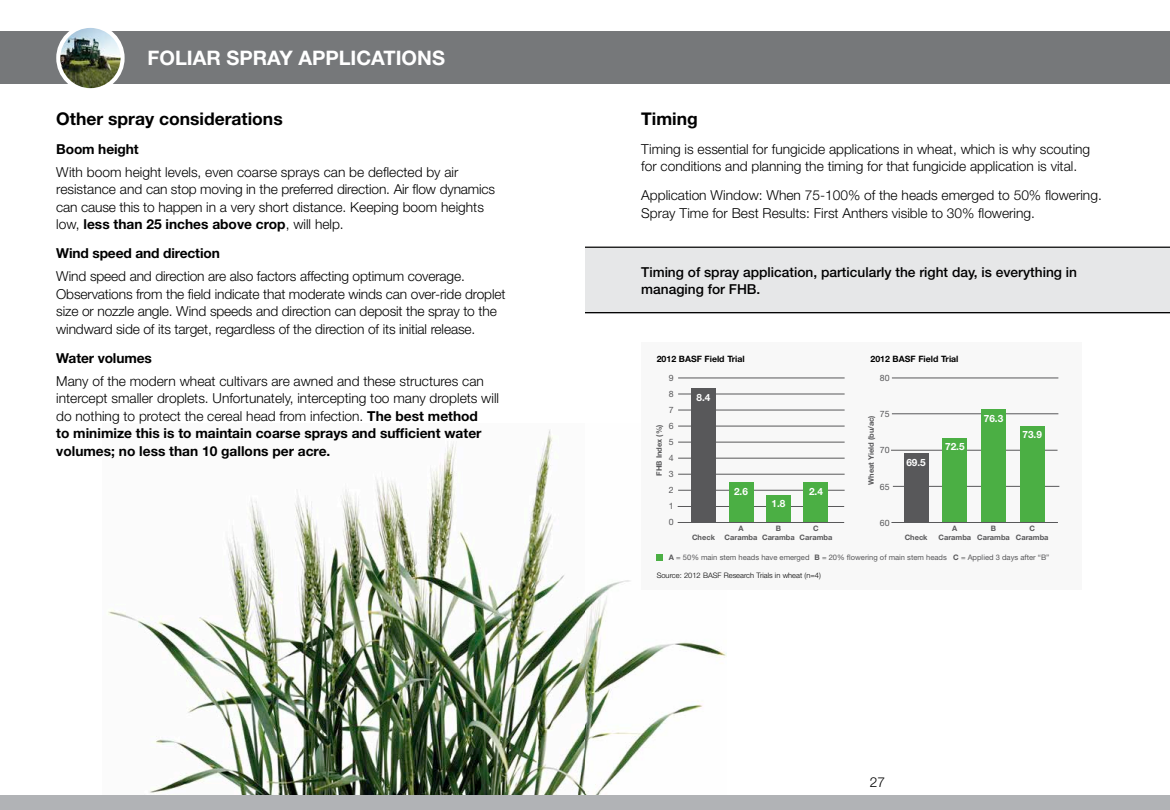
<style>
.page{position:relative;width:1170px;height:810px;background:#fff}
.page>*{position:absolute;margin:0;border:0;box-sizing:border-box;transform-origin:0 0}
.t1{font:700 20px "Helvetica Neue LT Std";color:#fff}
.t2{font:700 17.5px "Helvetica Neue LT Std";color:#000}
.t3{font:300 13.75px/17.5px "Helvetica Neue LT Std";color:#000}
.t4{font:500 13.75px/17.5px "Helvetica Neue LT Std";color:#000}
.t5{font:700 13.75px "Helvetica Neue LT Std";letter-spacing:-.01em;color:#000}
.t6{font:700 10px "Helvetica Neue LT Std";color:#fff}
.t7{font:700 8.75px "Helvetica Neue LT Std";color:#000}
.t8{font:8.75px/16.1px "Helvetica Neue LT Std";color:#58585a;text-align:justify}
.t9{font:7.62px "Helvetica Neue LT Std";color:#58585a}
.t10{font:700 7.5px/8.8px "Helvetica Neue LT Std";color:#58585a;text-align:center}
.t11{font:300 7.5px "Helvetica Neue LT Std";color:#000}
.s1{font-weight:700}
</style>
<div class="page">
<img style="left:108px;top:429px;width:618px;height:366px">
<div style="left:0;top:32px;width:1170px;height:52px;background:#76787a"></div>
<img style="left:58px;top:29px;width:65px;height:58px">
<div style="left:56px;top:24px;width:69px;height:68px;border:4px solid #fff;border-radius:50%"></div>
<div style="left:0;top:795px;width:1170px;height:15px;background:#b1b3b6"></div>
<div style="left:585px;top:248px;width:585px;height:65px;background:#e6e7e8"></div>
<hr style="left:585px;top:247px;width:585px;height:1px;background:#000">
<hr style="left:585px;top:312px;width:585px;height:1px;background:#000">
<div style="left:641px;top:342px;width:441px;height:248px;background:#f8f8f8"></div>
<hr style="left:678px;top:378px;width:167px;height:1px;background:#58585a">
<hr style="left:678px;top:394px;width:167px;height:1px;background:#58585a">
<hr style="left:678px;top:410px;width:167px;height:1px;background:#58585a">
<hr style="left:678px;top:442px;width:167px;height:1px;background:#58585a">
<hr style="left:678px;top:458px;width:167px;height:1px;background:#58585a">
<hr style="left:678px;top:426px;width:167px;height:1px;background:#58585a">
<hr style="left:678px;top:474px;width:167px;height:1px;background:#58585a">
<hr style="left:678px;top:490px;width:167px;height:1px;background:#58585a">
<hr style="left:678px;top:506px;width:166px;height:1px;background:#58585a">
<hr style="left:892px;top:378px;width:166px;height:1px;background:#58585a">
<hr style="left:892px;top:413px;width:166px;height:1px;background:#58585a">
<hr style="left:891px;top:450px;width:167px;height:1px;background:#58585a">
<hr style="left:893px;top:486px;width:166px;height:1px;background:#58585a">
<div style="left:691px;top:388px;width:25px;height:134px;background:#58585a"></div>
<div style="left:904px;top:453px;width:25px;height:70px;background:#58585a"></div>
<div style="left:729px;top:482px;width:25px;height:40px;background:#4baf44"></div>
<div style="left:942px;top:438px;width:25px;height:84px;background:#4baf44"></div>
<div style="left:766px;top:495px;width:25px;height:27px;background:#4baf44"></div>
<div style="left:981px;top:409px;width:25px;height:113px;background:#4baf44"></div>
<div style="left:803px;top:482px;width:25px;height:40px;background:#4baf44"></div>
<div style="left:1020px;top:426px;width:25px;height:97px;background:#4baf44"></div>
<svg style="left:656px;top:555px;width:6px;height:6px"></svg>
<hr style="left:678px;top:522px;width:166px;height:1px;background:#58585a">
<hr style="left:891px;top:522px;width:167px;height:1px;background:#58585a">
<h1 class="t1" style="left:148px;top:45px;width:299px">FOLIAR SPRAY APPLICATIONS</h1>
<p class="t2" style="left:56px;top:108px;width:228px">Other spray considerations</p>
<p class="t5" style="left:56px;top:140px;width:84px">Boom height</p>
<p class="t3" style="left:56px;top:163px;width:441px">With boom height levels, even coarse sprays can be deflected by air resistance and can stop moving in the preferred direction. Air flow dynamics can cause this to happen in a very short distance. Keeping boom heights low, <span class="s1">less than 25 inches above crop</span>, will help.</p>
<p class="t5" style="left:56px;top:245px;width:165px">Wind speed and direction</p>
<p class="t3" style="left:56px;top:267px;width:451px">Wind speed and direction are also factors affecting optimum coverage.<br>Observations from the field indicate that moderate winds can over-ride droplet size or nozzle angle. Wind speeds and direction can deposit the spray to the windward side of its target, regardless of the direction of its initial release.</p>
<p class="t5" style="left:56px;top:349px;width:97px">Water volumes</p>
<p class="t3" style="left:56px;top:372px;width:444px">Many of the modern wheat cultivars are awned and these structures can intercept smaller droplets. Unfortunately, intercepting too many droplets will do nothing to protect the cereal head from infection. <span class="s1">The best method<br>to minimize this is to maintain coarse sprays and sufficient water volumes; no less than 10 gallons per acre.</span></p>
<p class="t2" style="left:641px;top:108px;width:58px">Timing</p>
<p class="t3" style="left:641px;top:140px;width:451px">Timing is essential for fungicide applications in wheat, which is why scouting for conditions and planning the timing for that fungicide application is vital.</p>
<p class="t3" style="left:641px;top:186px;width:462px">Application Window: When 75-100% of the heads emerged to 50% flowering.<br>Spray Time for Best Results: First Anthers visible to 30% flowering.</p>
<p class="t4" style="left:641px;top:263px;width:437px">Timing of spray application, particularly the right day, is everything in managing for FHB.</p>
<p class="t7" style="left:657px;top:354px;width:90px">2012 BASF Field Trial</p>
<p class="t7" style="left:871px;top:354px;width:90px">2012 BASF Field Trial</p>
<p class="t8" style="left:669px;top:369px;width:6px">9<br>8<br>7<br>6<br>5<br>4<br>3<br>2<br>1<br>0</p>
<p class="t8" style="left:880px;top:369px;width:11px">80</p>
<p class="t6" style="left:697px;top:391px;width:15px">8.4</p>
<p class="t8" style="left:880px;top:406px;width:11px">75</p>
<p class="t8" style="left:880px;top:442px;width:11px">70</p>
<p class="t8" style="left:880px;top:478px;width:11px">65</p>
<p class="t8" style="left:880px;top:514px;width:11px">60</p>
<p class="t10" style="left:655px;top:476px;width:53px;rotate:-90deg">FHB Index (%)</p>
<p class="t10" style="left:867px;top:485px;width:71px;rotate:-90deg">Wheat Yield (bu/ac)</p>
<p class="t6" style="left:734px;top:485px;width:15px">2.6</p>
<p class="t6" style="left:809px;top:485px;width:15px">2.4</p>
<p class="t6" style="left:772px;top:498px;width:15px">1.8</p>
<p class="t10" style="left:800px;top:524px;width:34px">C<br>Caramba</p>
<p class="t10" style="left:725px;top:524px;width:34px">A<br>Caramba</p>
<p class="t10" style="left:762px;top:524px;width:34px">B<br>Caramba</p>
<p class="t10" style="left:692px;top:533px;width:24px">Check</p>
<p class="t6" style="left:906px;top:456px;width:21px">69.5</p>
<p class="t6" style="left:945px;top:441px;width:21px">72.5</p>
<p class="t6" style="left:984px;top:412px;width:21px">76.3</p>
<p class="t6" style="left:1023px;top:429px;width:21px">73.9</p>
<p class="t10" style="left:905px;top:533px;width:24px">Check</p>
<p class="t10" style="left:1016px;top:524px;width:34px">C<br>Caramba</p>
<p class="t10" style="left:938px;top:524px;width:34px">A<br>Caramba</p>
<p class="t10" style="left:977px;top:524px;width:34px">B<br>Caramba</p>
<p class="t9" style="left:669px;top:553px;width:382px"><span class="s1">A</span> = 50% main stem heads have emerged <span class="s1">B</span> = 20% flowering of main stem heads <span class="s1">C</span> = Applied 3 days after “B”</p>
<p class="t11" style="left:657px;top:570px;width:166px">Source: 2012 BASF Research Trials in wheat (n=4)</p>
<p class="t3" style="left:870px;top:773px;width:17px">27</p>
</div>
